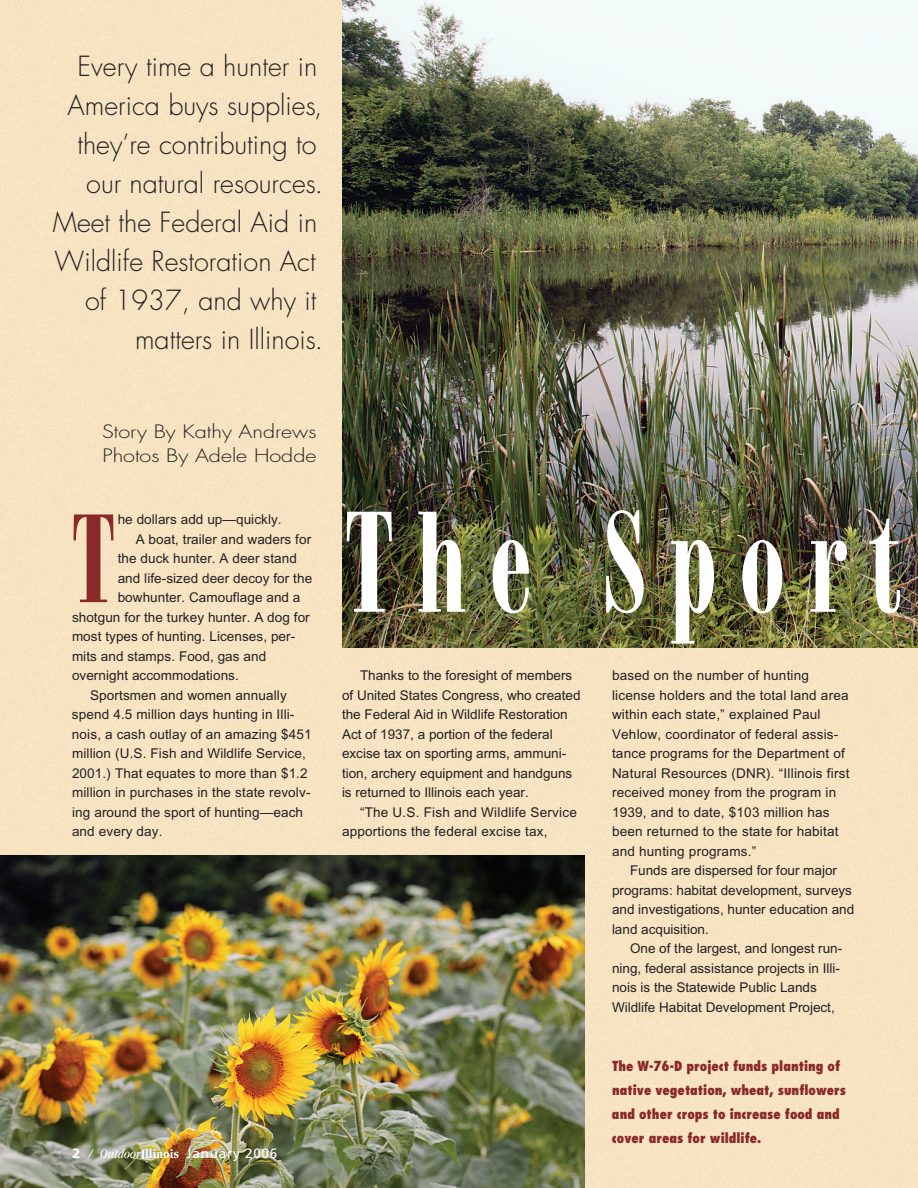
<style>
.page{position:relative;width:918px;height:1188px;background:#fff}
.page>*{position:absolute;margin:0;border:0;box-sizing:border-box;transform-origin:0 0}
.t1{font:135px "Modern 735 BT Roman A";letter-spacing:.165em;color:#fff}
.t2{font:118.35px "Modern 735 BT Roman A";color:#892a29}
.t3{font:300 27px/39px "Futura";color:#231f20;text-align:right}
.t4{font:300 18px/24px "Futura";color:#231f20;scale:1.2 1}
.t5{font:13.5px/19.5px "Arial";letter-spacing:.005em;color:#231f20}
.t6{font:800 condensed 13.5px/24px "Futura";color:#892a29}
.t7{font:13.5px "Frutiger";letter-spacing:.055em;color:#fff}
.s1{font-weight:900}
.s2{font-family:"Garamond";font-style:italic;font-stretch:condensed}
.s3{font-family:"Garamond";font-weight:700;font-stretch:condensed}
</style>
<div class="page">
<img style="left:0;top:855px;width:585px;height:333px">
<img style="left:342px;top:0;width:576px;height:648px">
<h3 class="t3" style="left:53px;top:49px;width:272px">Every time a hunter in<br>America buys supplies, they’re contributing to our natural resources.<br>Meet the Federal Aid in<br>Wildlife Restoration Act of 1937, and why it matters in Illinois.</h3>
<h3 class="t4" style="left:102px;top:421px;width:180px">Story By Kathy Andrews<br>Photos By Adele Hodde</h3>
<h2 class="t2" style="left:72px;top:514px;width:45px">T</h2>
<p class="t5" style="left:118px;top:511px;width:165px">he dollars add up—quickly.</p>
<p class="t5" style="left:136px;top:530px;width:177px">A boat, trailer and waders for</p>
<p class="t5" style="left:118px;top:550px;width:181px">the duck hunter. A deer stand</p>
<p class="t5" style="left:118px;top:569px;width:196px">and life-sized deer decoy for the</p>
<p class="t5" style="left:118px;top:589px;width:184px">bowhunter. Camouflage and a</p>
<p class="t5" style="left:72px;top:608px;width:239px">shotgun for the turkey hunter. A dog for</p>
<p class="t5" style="left:72px;top:628px;width:225px">most types of hunting. Licenses, per-</p>
<p class="t5" style="left:72px;top:647px;width:196px">mits and stamps. Food, gas and</p>
<p class="t5" style="left:72px;top:667px;width:168px">overnight accommodations.</p>
<p class="t5" style="left:90px;top:686px;width:198px">Sportsmen and women annually</p>
<p class="t5" style="left:72px;top:706px;width:224px">spend 4.5 million days hunting in Illi-</p>
<p class="t5" style="left:72px;top:725px;width:241px">nois, a cash outlay of an amazing $451</p>
<p class="t5" style="left:72px;top:745px;width:235px">million (U.S. Fish and Wildlife Service,</p>
<p class="t5" style="left:72px;top:764px;width:237px">2001.) That equates to more than $1.2</p>
<p class="t5" style="left:72px;top:784px;width:240px">million in purchases in the state revolv-</p>
<p class="t5" style="left:72px;top:803px;width:233px">ing around the sport of hunting—each</p>
<p class="t5" style="left:72px;top:823px;width:92px">and every day.</p>
<p class="t7" style="left:72px;top:1148px;width:207px"><span class="s1">2</span> <span class="s2">/ Outdoor</span><span class="s3">Illinois</span> January 2006</p>
<h1 class="t1" style="left:345px;top:512px;width:558px">The Sport</h1>
<p class="t5" style="left:342px;top:667px;width:240px;text-indent:18px">Thanks to the foresight of members of United States Congress, who created the Federal Aid in Wildlife Restoration Act of 1937, a portion of the federal excise tax on sporting arms, ammuni&shy;tion, archery equipment and handguns is returned to Illinois each year.</p>
<p class="t5" style="left:342px;top:803px;width:236px;text-indent:18px">“The U.S. Fish and Wildlife Service apportions the federal excise tax,</p>
<p class="t5" style="left:612px;top:667px;width:239px">based on the number of hunting license holders and the total land area within each state,” explained Paul Vehlow, coordinator of federal assis&shy;tance programs for the Department of Natural Resources (DNR). “Illinois first received money from the program in 1939, and to date, $103 million has been returned to the state for habitat and hunting programs.”</p>
<p class="t5" style="left:612px;top:862px;width:244px;text-indent:18px">Funds are dispersed for four major programs: habitat development, surveys and investigations, hunter education and land acquisition.</p>
<p class="t5" style="left:612px;top:940px;width:232px;text-indent:18px">One of the largest, and longest run&shy;ning, federal assistance projects in Illi&shy;nois is the Statewide Public Lands Wildlife Habitat Development Project,</p>
<p class="t6" style="left:612px;top:1055px;width:236px">The W-76-D project funds planting of native vegetation, wheat, sunflowers and other crops to increase food and cover areas for wildlife.</p>
</div>
